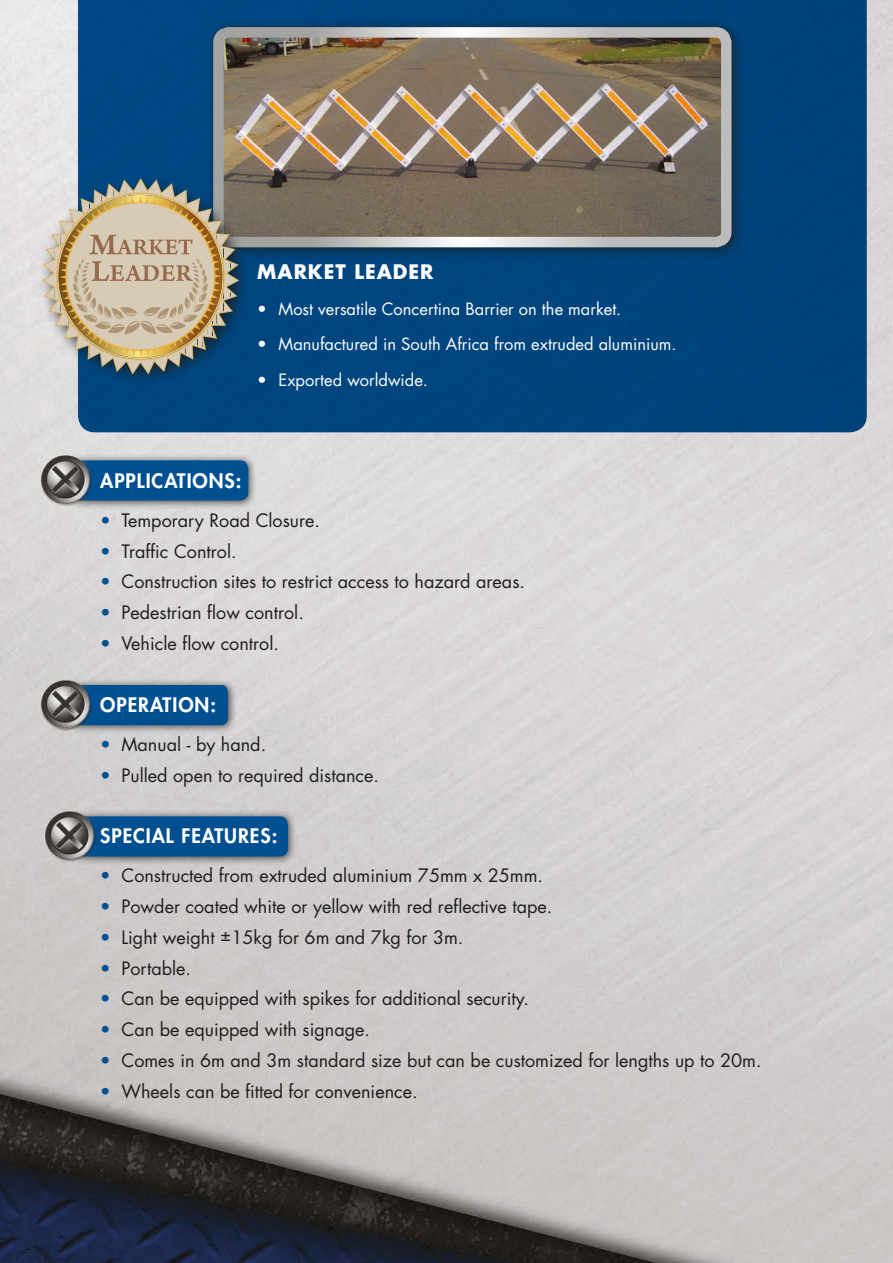
<style>
.page{position:relative;width:893px;height:1263px;background:#fff}
.page>*{position:absolute;margin:0;border:0;box-sizing:border-box;transform-origin:0 0}
.t1{font:800 19.5px "Futura Std";letter-spacing:.05em;color:#fff}
.t2{font:700 19.5px "Futura Std";letter-spacing:.05em;color:#fff}
.t3{font:18px "Futura Std";color:#1d1d1b}
.t4{font:16.5px "Futura Std";color:#fff}
.s1{color:#005091}
.s2{font-weight:500;color:#005091}
</style>
<div class="page">
<img style="left:0;top:0;width:893px;height:1263px">
<div style="left:78px;top:0;width:789px;height:432px;background:#00457d"></div>
<div style="left:68px;top:454px;width:189px;height:55px;background:#1d1d1b;opacity:.75"></div>
<div style="left:92px;top:460px;width:156px;height:41px;background:#005091"></div>
<img style="left:38px;top:453px;width:54px;height:54px">
<div style="left:68px;top:678px;width:169px;height:56px;background:#1d1d1b;opacity:.75"></div>
<div style="left:92px;top:685px;width:136px;height:40px;background:#005091"></div>
<img style="left:38px;top:677px;width:54px;height:54px">
<div style="left:72px;top:809px;width:225px;height:56px;background:#1d1d1b;opacity:.75"></div>
<div style="left:97px;top:816px;width:191px;height:40px;background:#005091"></div>
<img style="left:43px;top:808px;width:53px;height:54px">
<div style="left:204px;top:18px;width:541px;height:243px;background:#1d1d1b;opacity:.75"></div>
<img style="left:224px;top:38px;width:496px;height:198px">
<div style="left:213px;top:27px;width:518px;height:220px;border:10px solid #fff;border-radius:10px"></div>
<div style="left:37px;top:174px;width:215px;height:213px;background:#1d1d1b;opacity:.75"></div>
<svg style="left:41px;top:177px;width:199px;height:198px"></svg>
<p class="t2" style="left:257px;top:259px;width:178px">MARKET LEADER</p>
<p class="t4" style="left:257px;top:298px;width:366px">• Most versatile Concertina Barrier on the market.</p>
<p class="t4" style="left:257px;top:333px;width:421px">• Manufactured in South Africa from extruded aluminium.</p>
<p class="t4" style="left:257px;top:369px;width:172px">• Exported worldwide.</p>
<p class="t1" style="left:100px;top:468px;width:143px">APPLICATIONS:</p>
<p class="t3" style="left:100px;top:509px;width:221px"><span class="s1">•</span> Temporary Road Closure.</p>
<p class="t3" style="left:100px;top:540px;width:138px"><span class="s1">•</span> Traffic Control.</p>
<p class="t3" style="left:100px;top:570px;width:426px"><span class="s1">•</span> Construction sites to restrict access to hazard areas.</p>
<p class="t3" style="left:100px;top:601px;width:205px"><span class="s1">•</span> Pedestrian flow control.</p>
<p class="t3" style="left:100px;top:632px;width:180px"><span class="s1">•</span> Vehicle flow control.</p>
<p class="t1" style="left:100px;top:692px;width:117px">OPERATION:</p>
<p class="t3" style="left:100px;top:733px;width:168px"><span class="s1">•</span> Manual - by hand.</p>
<p class="t3" style="left:100px;top:763px;width:280px"><span class="s1">•</span> Pulled open to required distance.</p>
<p class="t1" style="left:100px;top:823px;width:179px">SPECIAL FEATURES:</p>
<p class="t3" style="left:100px;top:864px;width:444px"><span class="s2">•</span> Constructed from extruded aluminium 75mm x 25mm.</p>
<p class="t3" style="left:100px;top:895px;width:454px"><span class="s2">•</span> Powder coated white or yellow with red reflective tape.</p>
<p class="t3" style="left:100px;top:926px;width:365px"><span class="s2">•</span> Light weight ±15kg for 6m and 7kg for 3m.</p>
<p class="t3" style="left:100px;top:956px;width:92px"><span class="s2">•</span> Portable.</p>
<p class="t3" style="left:100px;top:987px;width:430px"><span class="s2">•</span> Can be equipped with spikes for additional security.</p>
<p class="t3" style="left:100px;top:1018px;width:271px"><span class="s2">•</span> Can be equipped with signage.</p>
<p class="t3" style="left:100px;top:1049px;width:663px"><span class="s2">•</span> Comes in 6m and 3m standard size but can be customized for lengths up to 20m.</p>
<p class="t3" style="left:100px;top:1079px;width:319px"><span class="s2">•</span> Wheels can be fitted for convenience.</p>
</div>
